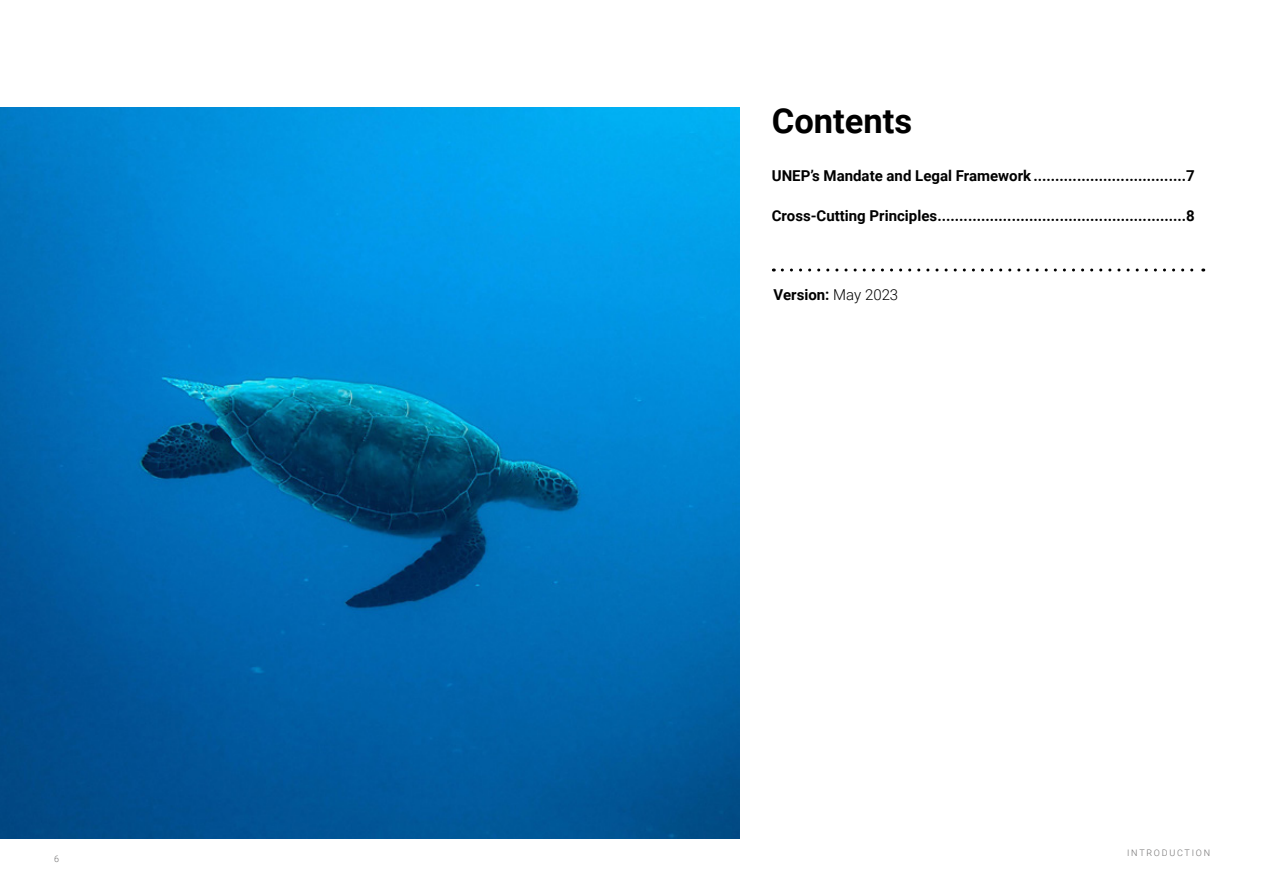
<style>
.page{position:relative;width:1263px;height:893px;background:#fff}
.page>*{position:absolute;margin:0;border:0;box-sizing:border-box;transform-origin:0 0}
.t1{font:700 34.5px "Roboto";color:#000}
.t2{font:700 15px "Roboto";color:#000}
.t3{font:300 9px "Roboto";letter-spacing:.195em;color:#706f6f}
.s1{font-weight:300}
</style>
<div class="page">
<img style="left:0;top:107px;width:740px;height:732px">
<svg style="left:782px;top:269px;width:422px;height:3px"></svg>
<p class="t3" style="left:54px;top:853px;width:6px">6</p>
<h1 class="t1" style="left:772px;top:97px;width:142px">Contents</h1>
<p class="t2" style="left:772px;top:166px;width:425px">UNEP’s Mandate and Legal Framework ...................................7</p>
<p class="t2" style="left:772px;top:205px;width:424px">Cross-Cutting Principles.........................................................8</p>
<p class="t2" style="left:773px;top:285px;width:126px">Version: <span class="s1">May 2023</span></p>
<p class="t3" style="left:1127px;top:846px;width:85px">INTRODUCTION</p>
</div>
